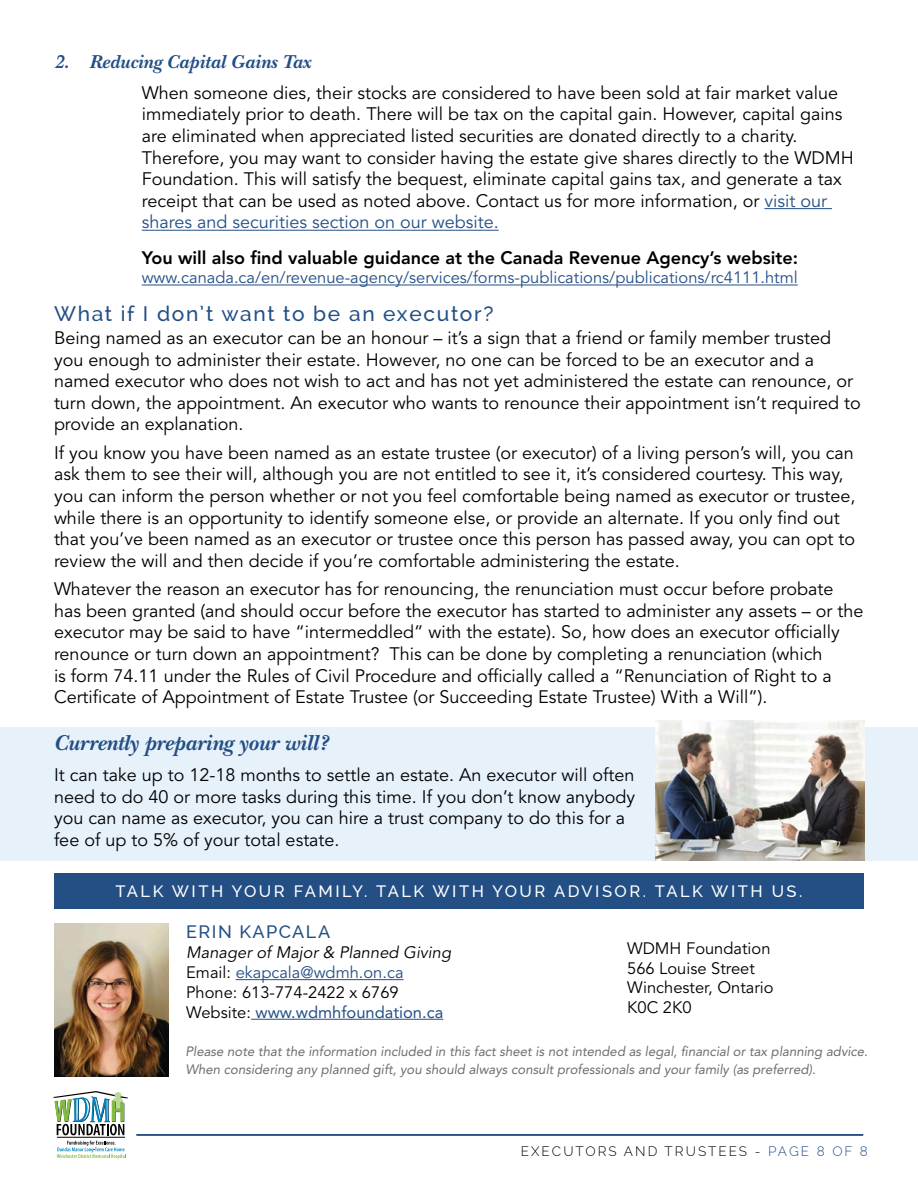
<style>
.page{position:relative;width:918px;height:1188px;background:#fff}
.page>*{position:absolute;margin:0;border:0;box-sizing:border-box;transform-origin:0 0}
.t1{font:italic 700 22.5px "New Baskerville";color:#234f85}
.t2{font:500 21px "Raleway";letter-spacing:.08em;color:#234f85}
.t3{font:italic 700 19.5px "New Baskerville";color:#234f85}
.t4{font:18px/21.6px "Avenir";color:#000}
.t5{font:800 18px "Avenir";color:#000}
.t6{font:500 18px "Raleway";letter-spacing:.08em;color:#234f85}
.t7{font:16.5px/19.8px "Avenir";color:#000}
.t8{font:16.5px "Avenir";color:#234f85}
.t9{font:500 16.5px "Raleway";letter-spacing:.15em;color:#fff}
.t10{font:italic 13.5px/18px "Avenir";color:#6d6e71}
.t11{font:300 13.5px "Raleway";letter-spacing:.15em;color:#000}
.s1{color:#234f85}
.s2{font-style:italic}
</style>
<div class="page">
<hr style="left:136px;top:1134px;width:727px;height:2px;background:#234f85">
<svg style="left:57px;top:1141px;width:69px;height:18px"></svg>
<hr style="left:57px;top:1137px;width:68px;height:1px;background:#000">
<svg style="left:53px;top:1091px;width:76px;height:44px"></svg>
<hr style="left:764px;top:208px;width:68px;height:1px;background:#234f85">
<hr style="left:142px;top:230px;width:357px;height:1px;background:#234f85">
<hr style="left:142px;top:285px;width:656px;height:1px;background:#234f85">
<div style="left:0;top:727px;width:918px;height:133px;background:#e7f1fa"></div>
<div style="left:54px;top:873px;width:810px;height:36px;background:#234f85"></div>
<hr style="left:236px;top:979px;width:168px;height:1px;background:#234f85">
<hr style="left:251px;top:1019px;width:192px;height:1px;background:#234f85">
<img style="left:656px;top:720px;width:209px;height:140px">
<img style="left:54px;top:923px;width:114px;height:154px">
<p class="t3" style="left:54px;top:51px;width:258px">2. Reducing Capital Gains Tax</p>
<p class="t4" style="left:142px;top:82px;width:714px">When someone dies, their stocks are considered to have been sold at fair market value immediately prior to death. There will be tax on the capital gain. However, capital gains are eliminated when appreciated listed securities are donated directly to a charity.<br>Therefore, you may want to consider having the estate give shares directly to the WDMH Foundation. This will satisfy the bequest, eliminate capital gains tax, and generate a tax receipt that can be used as noted above. Contact us for more information, or <span class="s1">visit our shares and securities section on our website.</span></p>
<p class="t5" style="left:142px;top:247px;width:658px">You will also find valuable guidance at the Canada Revenue Agency’s website:</p>
<p class="t8" style="left:142px;top:268px;width:658px">www.canada.ca/en/revenue-agency/services/forms-publications/publications/rc4111.html</p>
<p class="t2" style="left:54px;top:301px;width:441px">What if I don’t want to be an executor?</p>
<p class="t4" style="left:54px;top:328px;width:808px">Being named as an executor can be an honour – it’s a sign that a friend or family member trusted you enough to administer their estate. However, no one can be forced to be an executor and a named executor who does not wish to act and has not yet administered the estate can renounce, or turn down, the appointment. An executor who wants to renounce their appointment isn’t required to provide an explanation.</p>
<p class="t4" style="left:54px;top:442px;width:803px">If you know you have been named as an estate trustee (or executor) of a living person’s will, you can ask them to see their will, although you are not entitled to see it, it’s considered courtesy. This way, you can inform the person whether or not you feel comfortable being named as executor or trustee, while there is an opportunity to identify someone else, or provide an alternate. If you only find out that you’ve been named as an executor or trustee once this person has passed away, you can opt to review the will and then decide if you’re comfortable administering the estate.</p>
<p class="t4" style="left:54px;top:579px;width:811px">Whatever the reason an executor has for renouncing, the renunciation must occur before probate has been granted (and should occur before the executor has started to administer any assets – or the executor may be said to have “intermeddled” with the estate). So, how does an executor officially renounce or turn down an appointment? This can be done by completing a renunciation (which<br>is form 74.11 under the Rules of Civil Procedure and officially called a “Renunciation of Right to a Certificate of Appointment of Estate Trustee (or Succeeding Estate Trustee) With a Will”).</p>
<p class="t1" style="left:54px;top:730px;width:276px">Currently preparing your will?</p>
<p class="t4" style="left:54px;top:765px;width:583px">It can take up to 12-18 months to settle an estate. An executor will often need to do 40 or more tasks during this time. If you don’t know anybody you can name as executor, you can hire a trust company to do this for a fee of up to 5% of your total estate.</p>
<p class="t9" style="left:115px;top:882px;width:689px">TALK WITH YOUR FAMILY. TALK WITH YOUR ADVISOR. TALK WITH US.</p>
<p class="t6" style="left:186px;top:922px;width:146px">ERIN KAPCALA</p>
<p class="t7" style="left:186px;top:943px;width:266px"><span class="s2">Manager of Major &amp; Planned Giving<br></span>Email: <span class="s1">ekapcala@wdmh.on.ca<br></span>Phone: 613-774-2422 x 6769<br>Website: <span class="s1">www.wdmhfoundation.ca</span></p>
<p class="t7" style="left:627px;top:939px;width:148px">WDMH Foundation<br>566 Louise Street<br>Winchester, Ontario<br>K0C 2K0</p>
<p class="t10" style="left:185px;top:1042px;width:684px">Please note that the information included in this fact sheet is not intended as legal, financial or tax planning advice.<br>When considering any planned gift, you should always consult professionals and your family (as preferred).</p>
<p class="t11" style="left:521px;top:1143px;width:349px">EXECUTORS AND TRUSTEES - <span class="s1">PAGE 8 OF 8</span></p>
</div>
